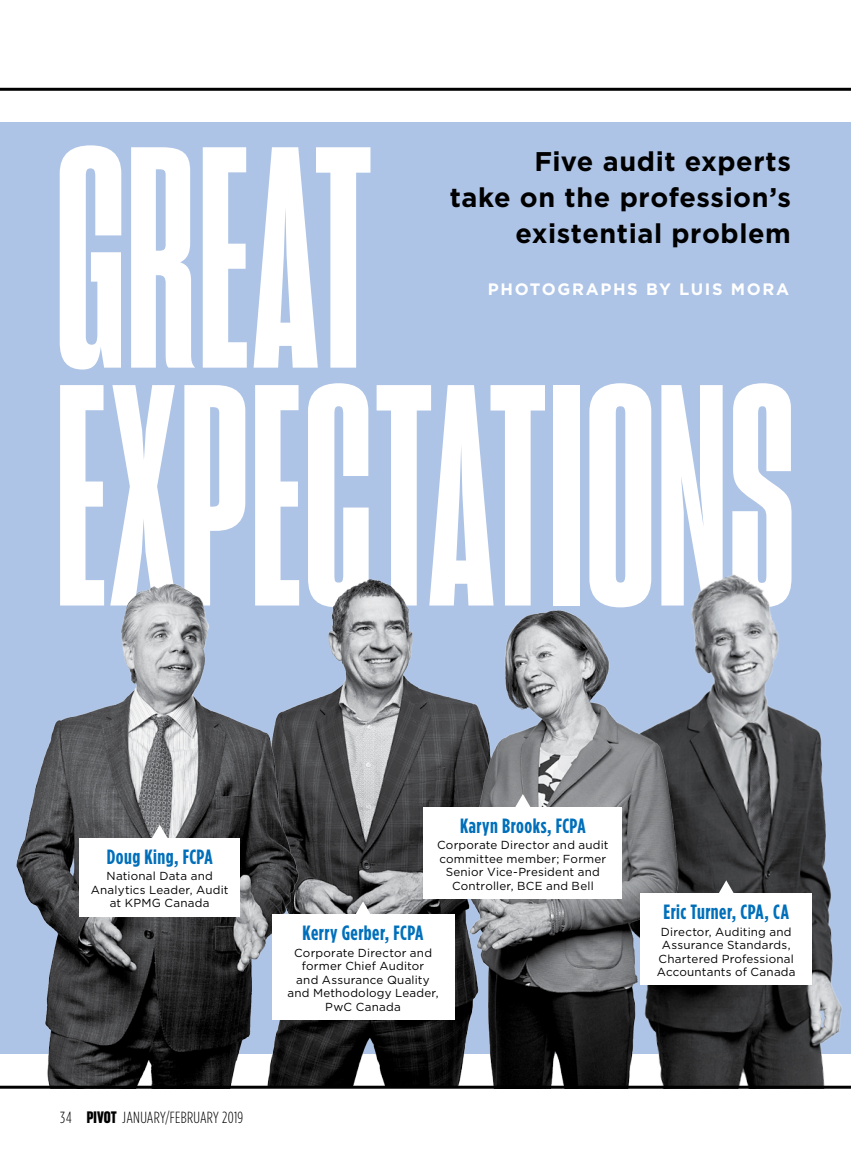
<style>
.page{position:relative;width:851px;height:1175px;background:#fff}
.page>*{position:absolute;margin:0;border:0;box-sizing:border-box;transform-origin:0 0}
.t1{font:306px/237.8px "Sharp Grotesk Bold 09";color:#fff}
.t2{font:700 27px/36px "Gotham";letter-spacing:.02em;color:#000;text-align:right}
.t3{font:700 20.7px "Gotham Condensed";letter-spacing:.02em;color:#006fba}
.t4{font:700 16.5px "Gotham";letter-spacing:.1em;color:#fff}
.t5{font:300 16.2px "Gotham Condensed";letter-spacing:.02em;color:#000}
.t6{font:11.7px/13.5px "Gotham";letter-spacing:.02em;color:#000;text-align:center}
.s1{font-family:"Sharp Grotesk Bold 14";font-weight:400}
</style>
<div class="page">
<div style="left:0;top:122px;width:850px;height:932px;background:#aec4e6"></div>
<hr style="left:0;top:88px;width:850px;height:3px;background:#000">
<img style="left:320px;top:579px;width:81px;height:506px">
<img style="left:16px;top:583px;width:304px;height:502px">
<svg style="left:144px;top:824px;width:31px;height:14px"></svg>
<div style="left:79px;top:838px;width:161px;height:78px;background:#fff"></div>
<svg style="left:347px;top:901px;width:31px;height:13px"></svg>
<div style="left:272px;top:914px;width:182px;height:105px;background:#fff"></div>
<img style="left:685px;top:574px;width:157px;height:511px">
<img style="left:401px;top:596px;width:284px;height:489px">
<svg style="left:507px;top:794px;width:31px;height:13px"></svg>
<div style="left:423px;top:807px;width:199px;height:91px;background:#fff"></div>
<svg style="left:710px;top:880px;width:31px;height:13px"></svg>
<div style="left:640px;top:893px;width:172px;height:92px;background:#fff"></div>
<hr style="left:0;top:1085px;width:850px;height:3px;background:#000">
<h2 class="t1" style="left:55px;top:144px;width:742px">GREAT<br>EXPECTATIONS</h2>
<p class="t2" style="left:449px;top:143px;width:343px">Five audit experts<br>take on the profession’s existential problem</p>
<p class="t4" style="left:488px;top:278px;width:303px">PHOTOGRAPHS BY LUIS MORA</p>
<p class="t3" style="left:107px;top:844px;width:107px">Doug King, FCPA</p>
<p class="t6" style="left:91px;top:869px;width:139px">National Data and<br>Analytics Leader, Audit at KPMG Canada</p>
<h3 class="t5" style="left:60px;top:1108px;width:185px">34 <span class="s1">PIVOT</span> JANUARY/FEBRUARY 2019</h3>
<p class="t3" style="left:460px;top:813px;width:127px">Karyn Brooks, FCPA</p>
<p class="t6" style="left:437px;top:838px;width:173px">Corporate Director and audit committee member; Former<br>Senior Vice-President and<br>Controller, BCE and Bell</p>
<p class="t3" style="left:302px;top:920px;width:122px">Kerry Gerber, FCPA</p>
<p class="t6" style="left:287px;top:945px;width:153px">Corporate Director and former Chief Auditor<br>and Assurance Quality and Methodology Leader,<br>PwC Canada</p>
<p class="t3" style="left:663px;top:899px;width:127px">Eric Turner, CPA, CA</p>
<p class="t6" style="left:656px;top:924px;width:140px">Director, Auditing and<br>Assurance Standards,<br>Chartered Professional<br>Accountants of Canada</p>
</div>
